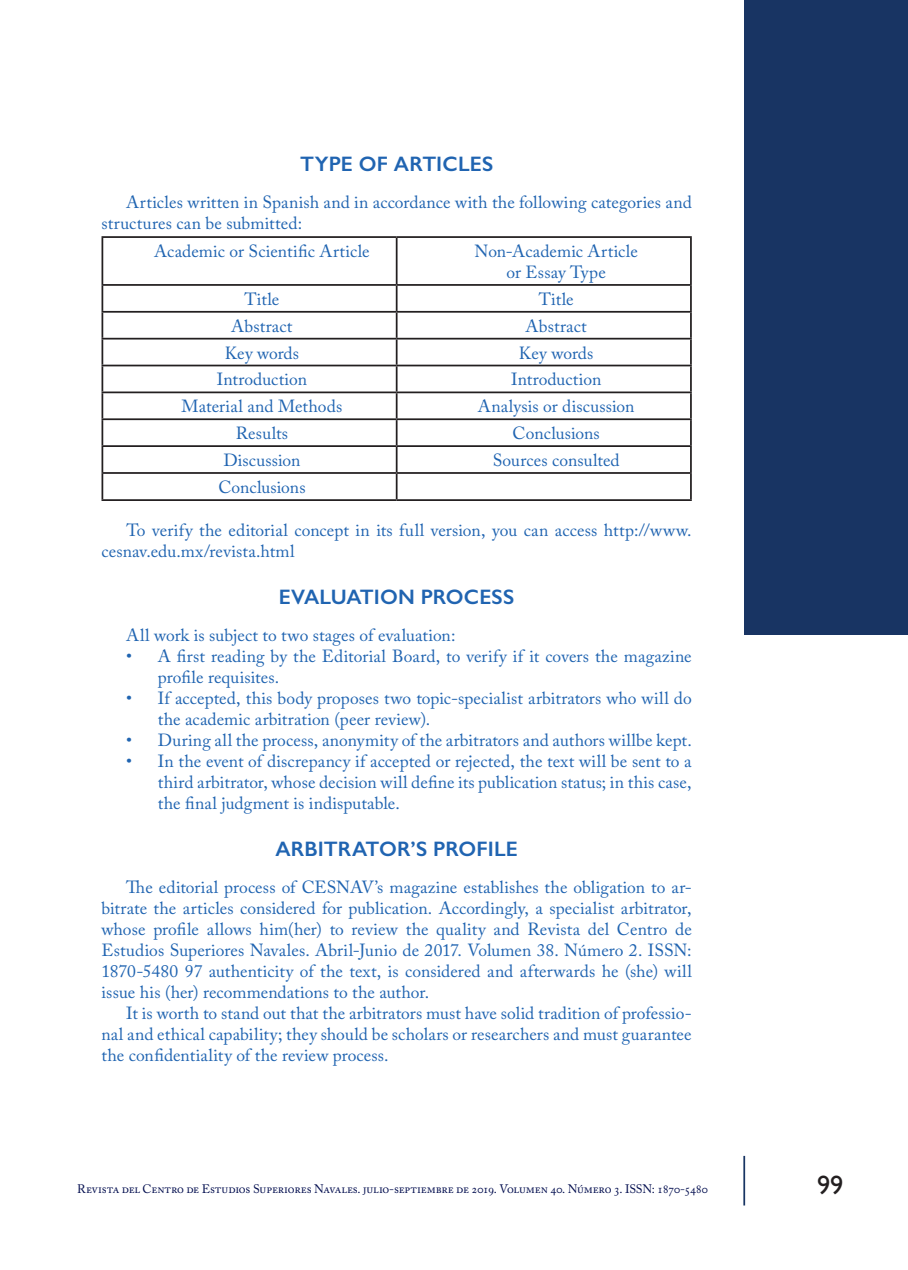
<style>
.page{position:relative;width:908px;height:1270px;background:#fff}
.page>*{position:absolute;margin:0;border:0;box-sizing:border-box;transform-origin:0 0}
.t1{font:26.25px "Gill Sans";color:#231f20}
._04_Subtitles{font:600 21px "Gill Sans";letter-spacing:.005em;color:#2064b1}
._05_Normal{font:17.5px/21px "Adobe Caslon Pro";letter-spacing:.005em;color:#2064b1}
.t2{font:12.25px "Adobe Caslon Pro";letter-spacing:-.015em;color:#030e4f}
</style>
<div class="page">
<hr style="left:743px;top:1156px;width:2px;height:49px;background:#183463">
<div style="left:744px;top:0;width:164px;height:635px;background:#183463"></div>
<hr style="left:102px;top:236px;width:295px;height:2px;background:#231f20">
<hr style="left:102px;top:238px;width:1px;height:46px;background:#231f20">
<hr style="left:397px;top:236px;width:295px;height:2px;background:#231f20">
<hr style="left:396px;top:238px;width:1px;height:46px;background:#231f20">
<hr style="left:690px;top:238px;width:2px;height:46px;background:#231f20">
<hr style="left:102px;top:284px;width:295px;height:2px;background:#231f20">
<hr style="left:397px;top:284px;width:295px;height:2px;background:#231f20">
<hr style="left:690px;top:286px;width:2px;height:25px;background:#231f20">
<hr style="left:102px;top:311px;width:295px;height:2px;background:#231f20">
<hr style="left:397px;top:311px;width:295px;height:2px;background:#231f20">
<hr style="left:690px;top:313px;width:2px;height:25px;background:#231f20">
<hr style="left:102px;top:338px;width:295px;height:2px;background:#231f20">
<hr style="left:397px;top:338px;width:295px;height:2px;background:#231f20">
<hr style="left:690px;top:340px;width:2px;height:25px;background:#231f20">
<hr style="left:102px;top:365px;width:295px;height:1px;background:#231f20">
<hr style="left:397px;top:365px;width:295px;height:1px;background:#231f20">
<hr style="left:690px;top:366px;width:2px;height:25px;background:#231f20">
<hr style="left:102px;top:391px;width:295px;height:2px;background:#231f20">
<hr style="left:397px;top:391px;width:295px;height:2px;background:#231f20">
<hr style="left:690px;top:393px;width:2px;height:25px;background:#231f20">
<hr style="left:102px;top:418px;width:295px;height:2px;background:#231f20">
<hr style="left:397px;top:418px;width:295px;height:2px;background:#231f20">
<hr style="left:690px;top:420px;width:2px;height:25px;background:#231f20">
<hr style="left:102px;top:445px;width:295px;height:2px;background:#231f20">
<hr style="left:397px;top:445px;width:295px;height:2px;background:#231f20">
<hr style="left:690px;top:447px;width:2px;height:25px;background:#231f20">
<hr style="left:102px;top:472px;width:295px;height:2px;background:#231f20">
<svg style="left:102px;top:286px;width:1px;height:213px"></svg>
<hr style="left:397px;top:472px;width:295px;height:2px;background:#231f20">
<svg style="left:396px;top:286px;width:1px;height:213px"></svg>
<hr style="left:690px;top:474px;width:2px;height:25px;background:#231f20">
<hr style="left:102px;top:499px;width:295px;height:2px;background:#231f20">
<hr style="left:397px;top:499px;width:295px;height:2px;background:#231f20">
<p class="_04_Subtitles" style="left:300px;top:152px;width:195px">TYPE OF ARTICLES</p>
<p class="_05_Normal" style="left:102px;top:192px;width:592px;text-indent:25px">Articles written in Spanish and in accordance with the following categories and structures can be submitted:</p>
<p class="_05_Normal" style="left:154px;top:240px;width:217px">Academic or Scientific Article</p>
<p class="_05_Normal" style="left:474px;top:240px;width:165px">Non-Academic Article</p>
<p class="_05_Normal" style="left:506px;top:261px;width:101px">or Essay Type</p>
<p class="_05_Normal" style="left:244px;top:288px;width:36px">Title</p>
<p class="_05_Normal" style="left:539px;top:288px;width:36px">Title</p>
<p class="_05_Normal" style="left:231px;top:315px;width:63px">Abstract</p>
<p class="_05_Normal" style="left:525px;top:315px;width:63px">Abstract</p>
<p class="_05_Normal" style="left:225px;top:342px;width:76px">Key words</p>
<p class="_05_Normal" style="left:519px;top:342px;width:76px">Key words</p>
<p class="_05_Normal" style="left:217px;top:369px;width:92px">Introduction</p>
<p class="_05_Normal" style="left:511px;top:369px;width:92px">Introduction</p>
<p class="_05_Normal" style="left:181px;top:396px;width:162px">Material and Methods</p>
<p class="_05_Normal" style="left:478px;top:396px;width:158px">Analysis or discussion</p>
<p class="_05_Normal" style="left:236px;top:423px;width:54px">Results</p>
<p class="_05_Normal" style="left:513px;top:423px;width:89px">Conclusions</p>
<p class="_05_Normal" style="left:223px;top:449px;width:79px">Discussion</p>
<p class="_05_Normal" style="left:493px;top:449px;width:128px">Sources consulted</p>
<p class="_05_Normal" style="left:218px;top:476px;width:89px">Conclusions</p>
<p class="_05_Normal" style="left:102px;top:519px;width:592px;text-indent:25px">To verify the editorial concept in its full version, you can access http://www. cesnav.edu.mx/revista.html</p>
<p class="_04_Subtitles" style="left:279px;top:584px;width:237px">EVALUATION PROCESS</p>
<p class="_05_Normal" style="left:126px;top:624px;width:331px">All work is subject to two stages of evaluation:</p>
<p class="_05_Normal" style="left:158px;top:645px;width:535px;text-indent:-32px">• A first reading by the Editorial Board, to verify if it covers the magazine profile requisites.</p>
<p class="_05_Normal" style="left:158px;top:687px;width:535px;text-indent:-32px">• If accepted, this body proposes two topic-specialist arbitrators who will do the academic arbitration (peer review).</p>
<p class="_05_Normal" style="left:126px;top:729px;width:567px">• During all the process, anonymity of the arbitrators and authors willbe kept.</p>
<p class="_05_Normal" style="left:158px;top:750px;width:535px;text-align:justify;text-indent:-32px">• In the event of discrepancy if accepted or rejected, the text will be sent to a third arbitrator, whose decision will define its publication status; in this case, the final judgment is indisputable.</p>
<p class="_04_Subtitles" style="left:275px;top:836px;width:244px">ARBITRATOR’S PROFILE</p>
<p class="_05_Normal" style="left:101px;top:876px;width:592px;text-align:justify;text-indent:25px">The editorial process of CESNAV’s magazine establishes the obligation to ar&shy;bitrate the articles considered for publication. Accordingly, a specialist arbitrator, whose profile allows him(her) to review the quality and Revista del Centro de Estudios Superiores Navales. Abril-Junio de 2017. Volumen 38. Número 2. ISSN:<br>1870-5480 97 authenticity of the text, is considered and afterwards he (she) will issue his (her) recommendations to the author.</p>
<p class="_05_Normal" style="left:101px;top:1002px;width:592px;text-align:justify;text-indent:25px">It is worth to stand out that the arbitrators must have solid tradition of professio&shy;nal and ethical capability; they should be scholars or researchers and must guarantee the confidentiality of the review process.</p>
<p class="t2" style="left:77px;top:1182px;width:632px">Revista del Centro de Estudios Superiores Navales. julio-septiembre de 2019. Volumen 40. Número 3. ISSN: 1870-5480</p>
<h1 class="t1" style="left:817px;top:1169px;width:28px">99</h1>
</div>
